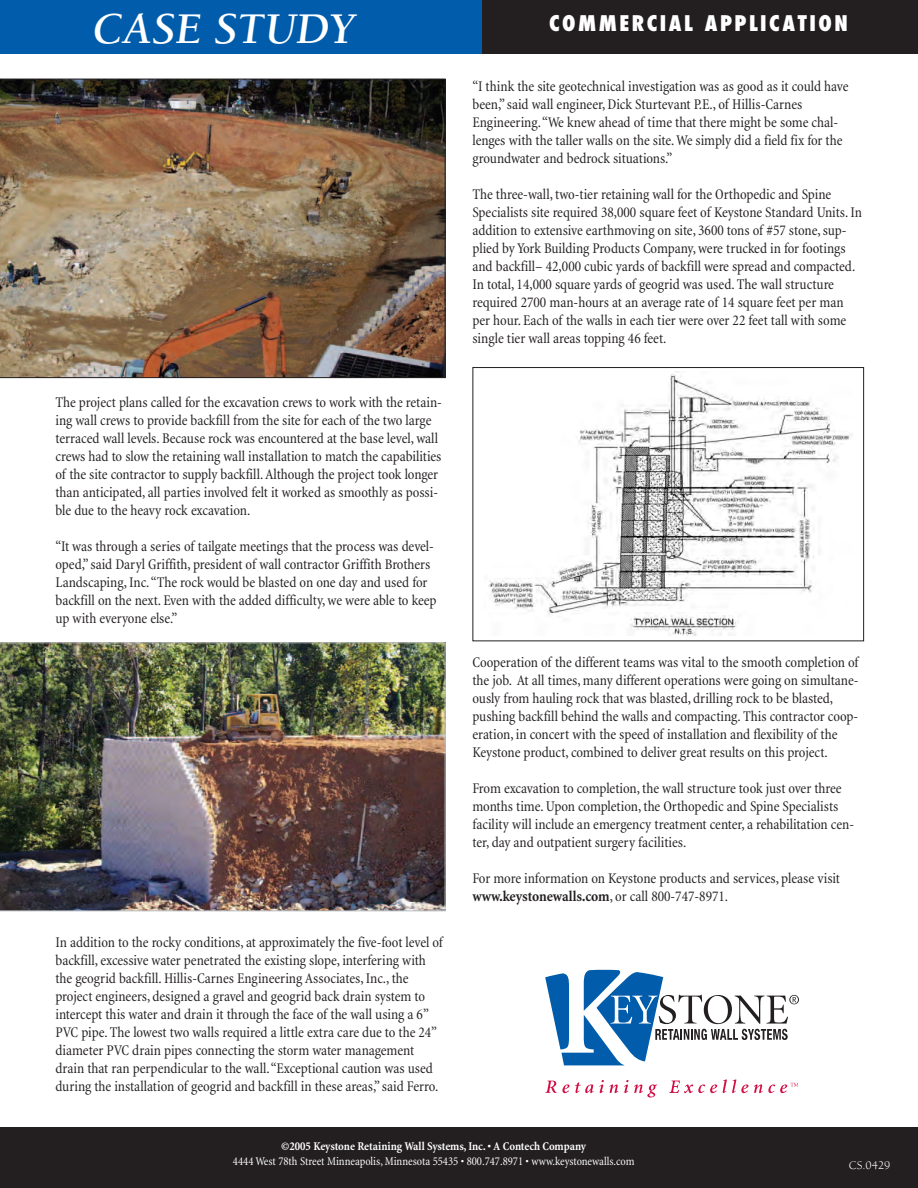
<style>
.page{position:relative;width:918px;height:1188px;background:#fff}
.page>*{position:absolute;margin:0;border:0;box-sizing:border-box;transform-origin:0 0}
.t1{font:italic 700 45px "Berkeley";color:#fff}
.t2{font:800 condensed 21px "Futura";letter-spacing:.12em;color:#fff}
.t3{font:condensed 15px/18px "Minion";letter-spacing:-.005em;color:#231f20}
.t4{font:condensed 12px "Minion";color:#fff}
.t5{font:700 condensed 12px "Minion";letter-spacing:-.005em;color:#fff}
.t6{font:12px "Berkeley";color:#fff}
.s1{font-weight:700}
</style>
<div class="page">
<img style="left:488px;top:371px;width:365px;height:265px">
<div style="left:472px;top:367px;width:392px;height:274px;border:1px solid #231f20"></div>
<div style="left:0;top:1127px;width:918px;height:61px;background:#231f20"></div>
<div style="left:0;top:0;width:918px;height:54px;background:#015dab"></div>
<div style="left:482px;top:0;width:436px;height:54px;background:#231f20"></div>
<img style="left:0;top:79px;width:446px;height:299px">
<img style="left:0;top:642px;width:446px;height:269px">
<svg style="left:545px;top:1080px;width:73px;height:13px"></svg>
<svg style="left:624px;top:1080px;width:33px;height:17px"></svg>
<svg style="left:669px;top:1081px;width:48px;height:12px"></svg>
<svg style="left:723px;top:1079px;width:25px;height:14px"></svg>
<svg style="left:545px;top:970px;width:254px;height:95px"></svg>
<svg style="left:754px;top:1083px;width:44px;height:10px"></svg>
<h1 class="t1" style="left:93px;top:11px;width:264px">CASE STUDY</h1>
<h2 class="t2" style="left:549px;top:12px;width:300px">COMMERCIAL APPLICATION</h2>
<p class="t3" style="left:56px;top:394px;width:388px">The project plans called for the excavation crews to work with the retain&shy;ing wall crews to provide backfill from the site for each of the two large terraced wall levels. Because rock was encountered at the base level, wall crews had to slow the retaining wall installation to match the capabilities of the site contractor to supply backfill. Although the project took longer than anticipated, all parties involved felt it worked as smoothly as possi&shy;ble due to the heavy rock excavation.</p>
<p class="t3" style="left:56px;top:538px;width:382px">“It was through a series of tailgate meetings that the process was devel&shy;oped,” said Daryl Griffith, president of wall contractor Griffith Brothers Landscaping, Inc.“The rock would be blasted on one day and used for backfill on the next. Even with the added difficulty, we were able to keep up with everyone else.”</p>
<p class="t3" style="left:55px;top:934px;width:389px">In addition to the rocky conditions, at approximately the five-foot level of backfill, excessive water penetrated the existing slope, interfering with the geogrid backfill. Hillis-Carnes Engineering Associates, Inc., the project engineers, designed a gravel and geogrid back drain system to intercept this water and drain it through the face of the wall using a 6” PVC pipe. The lowest two walls required a little extra care due to the 24” diameter PVC drain pipes connecting the storm water management drain that ran perpendicular to the wall.“Exceptional caution was used during the installation of geogrid and backfill in these areas,” said Ferro.</p>
<p class="t3" style="left:472px;top:79px;width:377px">“I think the site geotechnical investigation was as good as it could have been,” said wall engineer, Dick Sturtevant P.E., of Hillis-Carnes Engineering.“We knew ahead of time that there might be some chal&shy;lenges with the taller walls on the site. We simply did a field fix for the groundwater and bedrock situations.”</p>
<p class="t3" style="left:472px;top:187px;width:391px">The three-wall, two-tier retaining wall for the Orthopedic and Spine Specialists site required 38,000 square feet of Keystone Standard Units. In addition to extensive earthmoving on site, 3600 tons of #57 stone, sup&shy;plied by York Building Products Company, were trucked in for footings and backfill– 42,000 cubic yards of backfill were spread and compacted.<br>In total, 14,000 square yards of geogrid was used. The wall structure required 2700 man-hours at an average rate of 14 square feet per man per hour. Each of the walls in each tier were over 22 feet tall with some single tier wall areas topping 46 feet.</p>
<p class="t3" style="left:472px;top:655px;width:388px">Cooperation of the different teams was vital to the smooth completion of the job. At all times, many different operations were going on simultane&shy;ously from hauling rock that was blasted, drilling rock to be blasted, pushing backfill behind the walls and compacting. This contractor coop&shy;eration, in concert with the speed of installation and flexibility of the Keystone product, combined to deliver great results on this project.</p>
<p class="t3" style="left:472px;top:781px;width:383px">From excavation to completion, the wall structure took just over three months time. Upon completion, the Orthopedic and Spine Specialists facility will include an emergency treatment center, a rehabilitation cen&shy;ter, day and outpatient surgery facilities.</p>
<p class="t3" style="left:472px;top:871px;width:369px">For more information on Keystone products and services, please visit <span class="s1">www.keystonewalls.com</span>, or call 800-747-8971.</p>
<p class="t5" style="left:281px;top:1142px;width:307px">©2005 Keystone Retaining Wall Systems, Inc. • A Contech Company</p>
<p class="t4" style="left:233px;top:1156px;width:403px">4444 West 78th Street Minneapolis, Minnesota 55435 • 800.747.8971 • www.keystonewalls.com</p>
<p class="t6" style="left:849px;top:1161px;width:43px">CS.0429</p>
</div>
